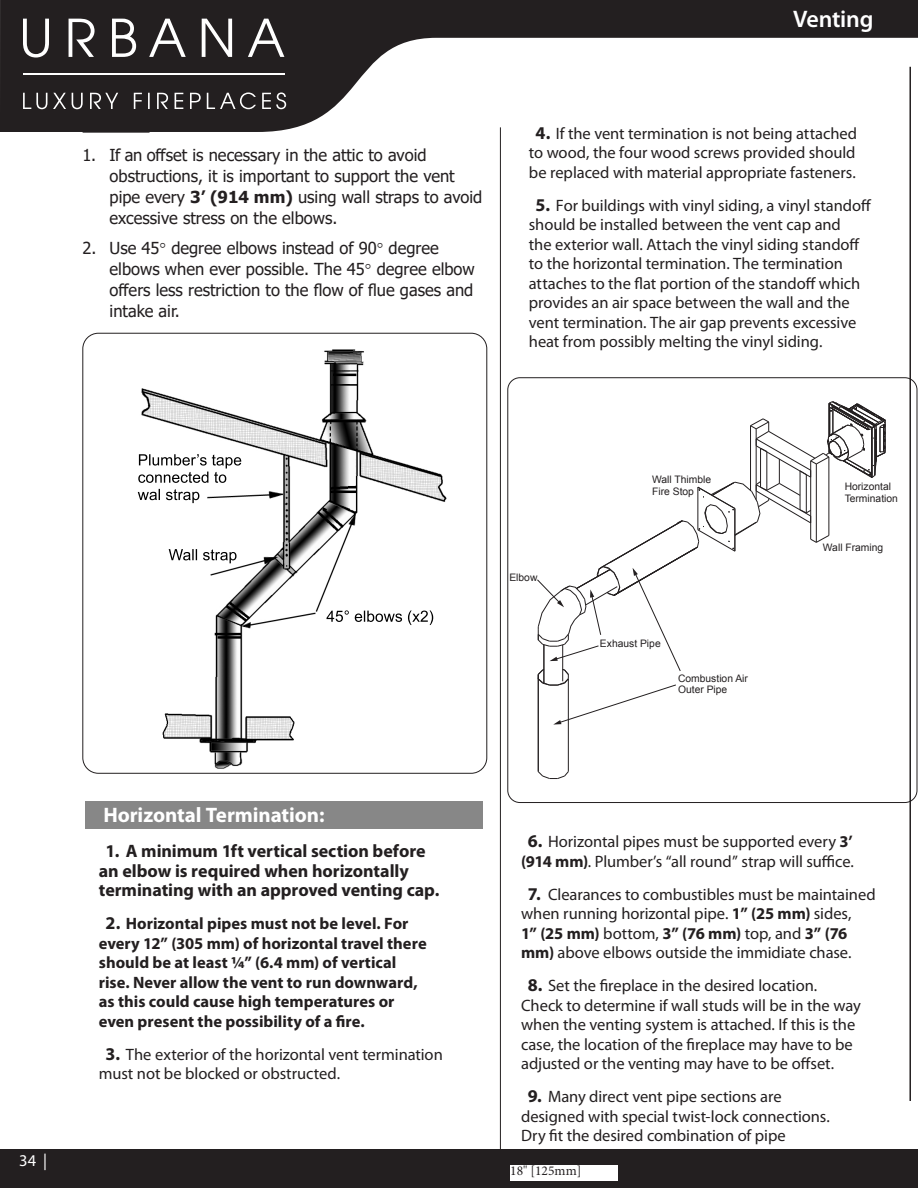
<style>
.page{position:relative;width:918px;height:1188px;background:#fff}
.page>*{position:absolute;margin:0;border:0;box-sizing:border-box;transform-origin:0 0}
._0-Page_Title-ADDITIONAL_PAGES_OF_CATEGOR{font:600 24px "Myriad Pro";letter-spacing:-.01em;color:#fff}
._1-Section_Heading{font:700 21px "Myriad Pro";letter-spacing:-.005em;color:#fff}
.t1{font:700 18px/19.5px "Myriad Pro";letter-spacing:-.005em;color:#231f20}
.t2{font:16.5px/19.5px "Myriad Pro";letter-spacing:-.005em;color:#231f20}
.t3{font:16.5px/21px "Tahoma";color:#231f20}
.t4{font:700 16.5px/19.5px "Myriad Pro";color:#231f20}
.t5{font:16.5px "Myriad Pro";color:#fff}
.t6{font:13.5px "Minion Pro";color:#231f20}
.t7{font:10.35px/11.1px "Arial";color:#231f20}
.s1{font-weight:700}
.s2{font-weight:700;font-size:18px}
.s3{font-size:18px}
</style>
<div class="page">
<svg style="left:0;top:0;width:918px;height:132px"></svg>
<svg style="left:23px;top:92px;width:263px;height:17px;background:#4d4a4a"></svg>
<svg style="left:23px;top:19px;width:261px;height:39px"></svg>
<hr style="left:23px;top:74px;width:262px;height:1px;background:#fff">
<div style="left:0;top:1149px;width:918px;height:39px;background:#231f20"></div>
<hr style="left:909px;top:67px;width:2px;height:1034px;background:#231f20">
<div style="left:510px;top:1165px;width:108px;height:16px;background:#fff"></div>
<img style="left:137px;top:349px;width:310px;height:420px">
<hr style="left:83px;top:131px;width:67px;height:2px;background:#231f20">
<div style="left:85px;top:802px;width:398px;height:27px;background:#878787"></div>
<svg style="left:537px;top:401px;width:349px;height:378px"></svg>
<hr style="left:500px;top:127px;width:1px;height:1023px;background:#231f20">
<p class="t3" style="left:110px;top:145px;width:374px;text-indent:-27px">1. If an offset is necessary in the attic to avoid obstructions, it is important to support the vent pipe every <span class="s1">3’ (914 mm)</span> using wall straps to avoid excessive stress on the elbows.</p>
<p class="t3" style="left:110px;top:238px;width:367px;text-indent:-27px">2. Use 45 degree elbows instead of 90 degree elbows when ever possible. The 45 degree elbow offers less restriction to the flow of flue gases and intake air.</p>
<p class="_0-Page_Title-ADDITIONAL_PAGES_OF_CATEGOR" style="left:793px;top:4px;width:82px">Venting</p>
<p class="t2" style="left:529px;top:123px;width:330px;text-align:center"><span class="s2">4.</span> If the vent termination is not being attached to wood, the four wood screws provided should be replaced with material appropriate fasteners.</p>
<p class="t2" style="left:529px;top:195px;width:344px;text-indent:7px"><span class="s2">5.</span> For buildings with vinyl siding, a vinyl standoff should be installed between the vent cap and<br>the exterior wall. Attach the vinyl siding standoff to the horizontal termination. The termination attaches to the flat portion of the standoff which provides an air space between the wall and the vent termination. The air gap prevents excessive heat from possibly melting the vinyl siding.</p>
<p class="t5" style="left:19px;top:1151px;width:29px">34 |</p>
<p class="_1-Section_Heading" style="left:103px;top:801px;width:223px">Horizontal Termination:</p>
<p class="t1" style="left:99px;top:841px;width:342px;text-indent:7px">1. A minimum 1ft vertical section before an elbow is required when horizontally terminating with an approved venting cap.</p>
<p class="t4" style="left:99px;top:913px;width:329px;text-indent:7px"><span class="s3">2.</span> Horizontal pipes must not be level. For every 12” (305 mm) of horizontal travel there should be at least ¼” (6.4 mm) of vertical rise. Never allow the vent to run downward, as this could cause high temperatures or even present the possibility of a fire.</p>
<p class="t2" style="left:99px;top:1044px;width:345px;text-indent:7px"><span class="s2">3.</span> The exterior of the horizontal vent termination must not be blocked or obstructed.</p>
<p class="t7" style="left:509px;top:571px;width:30px">Elbow</p>
<p class="t7" style="left:652px;top:474px;width:61px">Wall Thimble<br>Fire Stop</p>
<p class="t7" style="left:600px;top:638px;width:62px">Exhaust Pipe</p>
<p class="t7" style="left:678px;top:673px;width:71px">Combustion Air<br>Outer Pipe</p>
<p class="t7" style="left:845px;top:481px;width:55px">Horizontal<br>Termination</p>
<p class="t7" style="left:823px;top:542px;width:62px">Wall Framing</p>
<p class="t2" style="left:521px;top:832px;width:334px;text-align:center"><span class="s2">6.</span> Horizontal pipes must be supported every <span class="s1">3’ (914 mm)</span>. Plumber’s “all round” strap will suffice.</p>
<p class="t2" style="left:521px;top:884px;width:356px;text-indent:7px"><span class="s2">7.</span> Clearances to combustibles must be maintained when running horizontal pipe. <span class="s1">1” (25 mm)</span> sides,<br><span class="s1">1” (25 mm)</span> bottom, <span class="s1">3” (76 mm)</span> top, and <span class="s1">3” (76 mm)</span> above elbows outside the immidiate chase.</p>
<p class="t2" style="left:521px;top:976px;width:341px;text-indent:7px"><span class="s2">8.</span> Set the fireplace in the desired location.<br>Check to determine if wall studs will be in the way when the venting system is attached. If this is the case, the location of the fireplace may have to be adjusted or the venting may have to be offset.</p>
<p class="t2" style="left:521px;top:1087px;width:310px;text-indent:7px"><span class="s2">9.</span> Many direct vent pipe sections are designed with special twist-lock connections.<br>Dry fit the desired combination of pipe</p>
<p class="t6" style="left:510px;top:1162px;width:73px">18" [125mm]</p>
</div>
